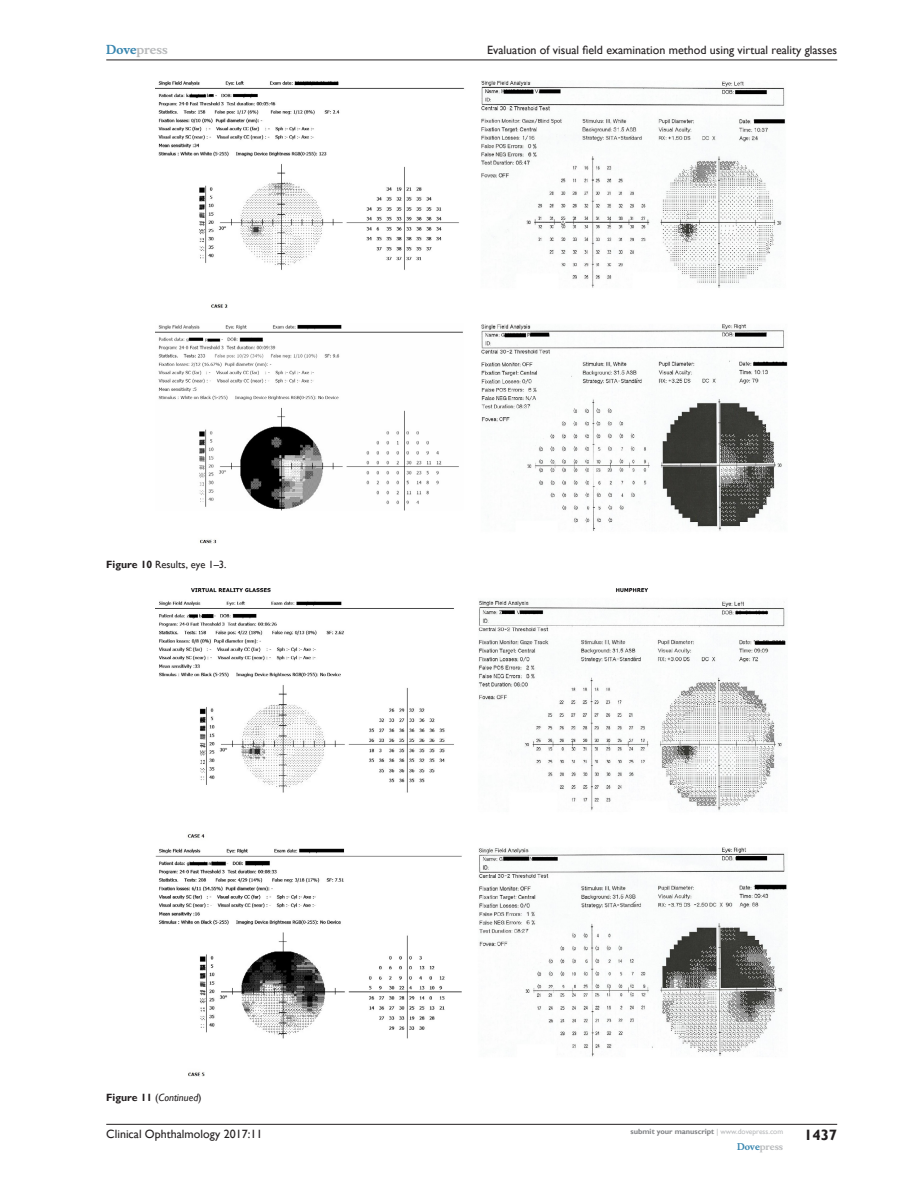
<style>
.page{position:relative;width:918px;height:1188px;background:#fff}
.page>*{position:absolute;margin:0;border:0;box-sizing:border-box;transform-origin:0 0}
.t1{font:700 15px "Gill Sans";color:#231f20}
.t2{font:12px "Gill Sans";color:#231f20}
.t3{font:700 12px "Musee";color:#b8babc}
.t4{font:10.5px "Gill Sans";color:#231f20}
.t5{font:italic 10.5px "Gill Sans";color:#231f20}
.t6{font:700 9px "Musee";color:#b8babc}
.t7{font:700 7.5px "Gill Sans";color:#808285}
.s1{color:#3886af}
.s2{font-weight:700}
.s3{font-weight:700;font-style:normal}
.s4{font-style:normal}
.s5{font-weight:400;color:#b8babc}
</style>
<div class="page">
<hr style="left:106px;top:1124px;width:731px;height:1px;background:#231f20">
<hr style="left:106px;top:60px;width:731px;height:1px;background:#231f20">
<img style="left:156px;top:81px;width:632px;height:463px">
<img style="left:156px;top:588px;width:631px;height:489px">
<p class="t3" style="left:106px;top:43px;width:63px"><span class="s1">Dove</span>press</p>
<p class="t4" style="left:106px;top:558px;width:122px"><span class="s2">Figure 10</span> Results, eye 1–3.</p>
<p class="t5" style="left:106px;top:1091px;width:97px"><span class="s3">Figure 11</span> <span class="s4">(</span>Continued<span class="s4">)</span></p>
<p class="t2" style="left:487px;top:43px;width:351px">Evaluation of visual field examination method using virtual reality glasses</p>
<p class="t2" style="left:106px;top:1127px;width:158px">Clinical Ophthalmology 2017:11</p>
<p class="t7" style="left:631px;top:1127px;width:154px">submit your manuscript <span class="s5">| www.dovepress.com</span></p>
<p class="t6" style="left:737px;top:1141px;width:48px"><span class="s1">Dove</span>press</p>
<p class="t1" style="left:804px;top:1126px;width:35px">1437</p>
</div>
